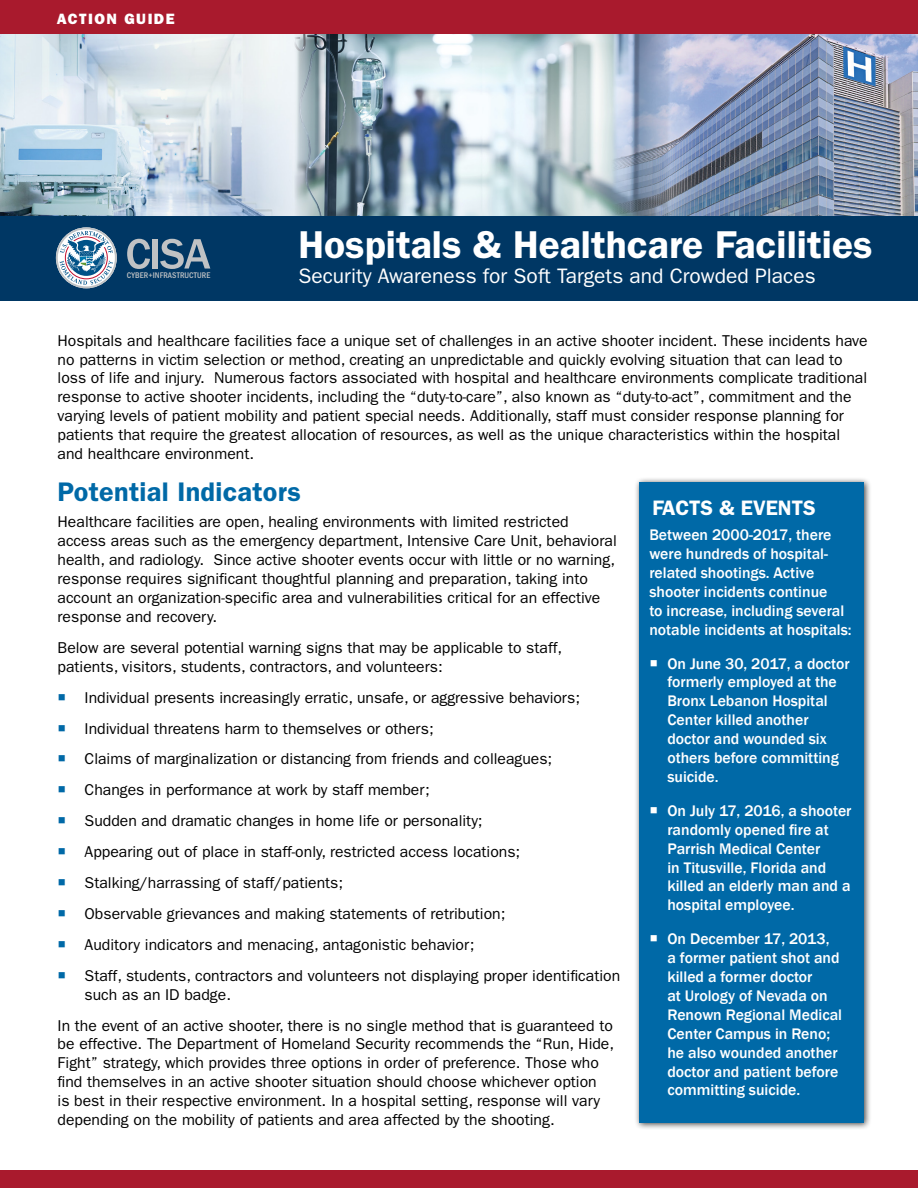
<style>
.page{position:relative;width:918px;height:1188px;background:#fff}
.page>*{position:absolute;margin:0;border:0;box-sizing:border-box;transform-origin:0 0}
.Paragraph_Style_11{font:600 39px "ITC Franklin Gothic Std";color:#fff}
.t1{font:600 27px "ITC Franklin Gothic Std";letter-spacing:.01em;color:#0069a7}
.Paragraph_Style_11-2{font:21px "ITC Franklin Gothic Std";color:#fff}
.t2{font:600 21px "ITC Franklin Gothic Std";color:#fff}
.t3{font:15.75px/18.9px "ITC Franklin Gothic Std";color:#000}
.Paragraph_Style_4{font:500 15.75px/18.9px "Franklin Gothic";color:#fff}
.t4{font:15px "ITC Franklin Gothic Std Hvy";letter-spacing:.1em;color:#fff}
.t5{font:500 condensed 8.4px "Franklin Gothic";letter-spacing:.01em;color:#c0c2c4}
</style>
<div class="page">
<div style="left:0;top:215px;width:918px;height:86px;background:#003764"></div>
<div style="left:0;top:1171px;width:918px;height:17px;background:#a91a2d"></div>
<div style="left:0;top:0;width:918px;height:35px;background:#a91a2d"></div>
<img style="left:0;top:35px;width:918px;height:180px">
<svg style="left:56px;top:227px;width:61px;height:61px"></svg>
<svg style="left:127px;top:239px;width:23px;height:30px"></svg>
<div style="left:153px;top:239px;width:5px;height:30px;background:#c0c2c4"></div>
<svg style="left:160px;top:239px;width:50px;height:30px"></svg>
<div style="left:634px;top:476px;width:238px;height:654px;background:#000;opacity:.75"></div>
<div style="left:640px;top:482px;width:224px;height:641px;background:#0069a7"></div>
<p class="t4" style="left:57px;top:10px;width:119px">ACTION GUIDE</p>
<p class="t5" style="left:127px;top:270px;width:85px">CYBER+INFRASTRUCTURE</p>
<h1 class="Paragraph_Style_11" style="left:298px;top:222px;width:576px">Hospitals &amp; Healthcare Facilities</h1>
<h1 class="Paragraph_Style_11-2" style="left:298px;top:264px;width:519px">Security Awareness for Soft Targets and Crowded Places</h1>
<p class="t3" style="left:58px;top:331px;width:812px">Hospitals and healthcare facilities face a unique set of challenges in an active shooter incident. These incidents have no patterns in victim selection or method, creating an unpredictable and quickly evolving situation that can lead to loss of life and injury. Numerous factors associated with hospital and healthcare environments complicate traditional response to active shooter incidents, including the “duty-to-care”, also known as “duty-to-act”, commitment and the varying levels of patient mobility and patient special needs. Additionally, staff must consider response planning for patients that require the greatest allocation of resources, as well as the unique characteristics within the hospital and healthcare environment.</p>
<p class="t1" style="left:58px;top:476px;width:245px">Potential Indicators</p>
<p class="t3" style="left:58px;top:513px;width:561px">Healthcare facilities are open, healing environments with limited restricted access areas such as the emergency department, Intensive Care Unit, behavioral health, and radiology. Since active shooter events occur with little or no warning, response requires significant thoughtful planning and preparation, taking into account an organization-specific area and vulnerabilities critical for an effective response and recovery.</p>
<p class="t3" style="left:58px;top:638px;width:506px">Below are several potential warning signs that may be applicable to staff, patients, visitors, students, contractors, and volunteers:</p>
<p class="t3" style="left:85px;top:688px;width:497px">Individual presents increasingly erratic, unsafe, or aggressive behaviors;</p>
<p class="t3" style="left:85px;top:719px;width:351px">Individual threatens harm to themselves or others;</p>
<p class="t3" style="left:85px;top:750px;width:469px">Claims of marginalization or distancing from friends and colleagues;</p>
<p class="t3" style="left:85px;top:781px;width:347px">Changes in performance at work by staff member;</p>
<p class="t3" style="left:85px;top:812px;width:400px">Sudden and dramatic changes in home life or personality;</p>
<p class="t3" style="left:85px;top:842px;width:437px">Appearing out of place in staff-only, restricted access locations;</p>
<p class="t3" style="left:85px;top:873px;width:260px">Stalking/harrassing of staff/patients;</p>
<p class="t3" style="left:85px;top:904px;width:422px">Observable grievances and making statements of retribution;</p>
<p class="t3" style="left:85px;top:935px;width:391px">Auditory indicators and menacing, antagonistic behavior;</p>
<p class="t3" style="left:85px;top:966px;width:537px">Staff, students, contractors and volunteers not displaying proper identification such as an ID badge.</p>
<p class="t3" style="left:58px;top:1016px;width:558px">In the event of an active shooter, there is no single method that is guaranteed to be effective. The Department of Homeland Security recommends the “Run, Hide, Fight” strategy, which provides three options in order of preference. Those who find themselves in an active shooter situation should choose whichever option<br>is best in their respective environment. In a hospital setting, response will vary depending on the mobility of patients and area affected by the shooting.</p>
<h3 class="t2" style="left:652px;top:495px;width:165px">FACTS &amp; EVENTS</h3>
<p class="Paragraph_Style_4" style="left:649px;top:526px;width:204px">Between 2000-2017, there were hundreds of hospital&shy;related shootings. Active shooter incidents continue<br>to increase, including several notable incidents at hospitals:</p>
<p class="Paragraph_Style_4" style="left:667px;top:654px;width:184px">On June 30, 2017, a doctor formerly employed at the<br>Bronx Lebanon Hospital<br>Center killed another doctor and wounded six others before committing suicide.</p>
<p class="Paragraph_Style_4" style="left:667px;top:801px;width:186px">On July 17, 2016, a shooter randomly opened fire at<br>Parrish Medical Center<br>in Titusville, Florida and killed an elderly man and a hospital employee.</p>
<p class="Paragraph_Style_4" style="left:667px;top:930px;width:176px">On December 17, 2013,<br>a former patient shot and killed a former doctor<br>at Urology of Nevada on<br>Renown Regional Medical<br>Center Campus in Reno; he also wounded another doctor and patient before committing suicide.</p>
</div>
